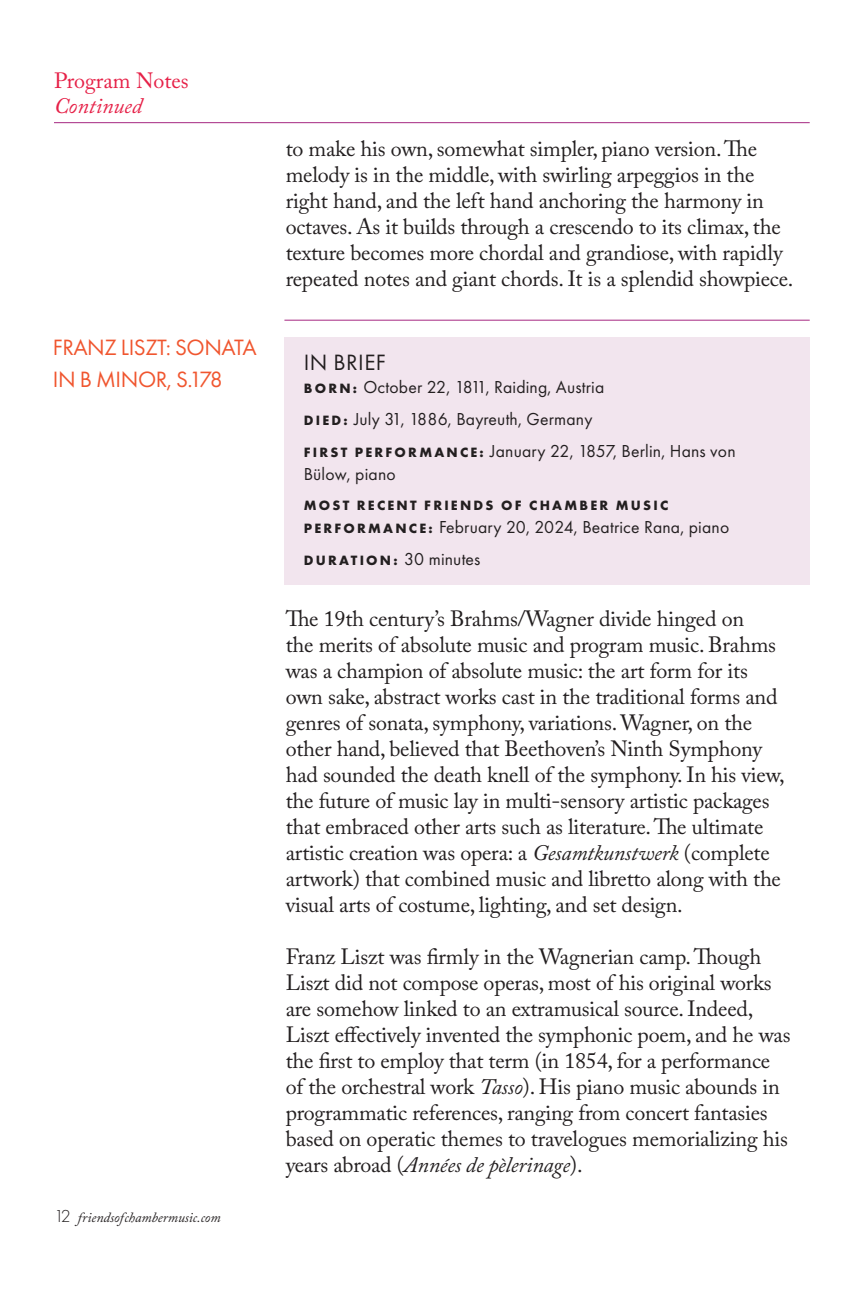
<style>
.page{position:relative;width:864px;height:1296px;background:#fff}
.page>*{position:absolute;margin:0;border:0;box-sizing:border-box;transform-origin:0 0}
.t1{font:23px/32px "Futura PT";letter-spacing:-.02em;color:#f0562f}
.t2{font:23px "Futura PT";letter-spacing:.02em;color:#231f20}
.t3{font:22px/26px "Adobe Caslon Pro";letter-spacing:-.01em;color:#231f20}
.t4{font:22px "Adobe Caslon Pro";color:#e62047}
.t5{font:italic 22px "Adobe Caslon Pro";color:#e62047}
.t6{font:18px/32px "Futura PT";letter-spacing:.01em;color:#231f20}
.t7{font:700 14px "Futura PT";letter-spacing:.16em;color:#231f20}
.t8{font:italic 14px "Adobe Caslon Pro";color:#231f20}
.s1{font-family:"Futura PT";font-weight:300;font-style:normal;font-size:18px}
.s2{font-weight:700;font-size:14px}
.s3{font-weight:400;font-size:18px}
.s4{font-style:italic}
</style>
<div class="page">
<hr style="left:54px;top:122px;width:756px;height:1px;background:#a62882">
<div style="left:284px;top:337px;width:526px;height:248px;background:#f2e5ee"></div>
<hr style="left:284px;top:320px;width:526px;height:1px;background:#a62882">
<p class="t4" style="left:54px;top:68px;width:136px">Program Notes</p>
<p class="t5" style="left:54px;top:93px;width:90px">Continued</p>
<p class="t1" style="left:53px;top:331px;width:206px">FRANZ LISZT: SONATA<br>IN B MINOR, S.178</p>
<p class="t8" style="left:54px;top:1209px;width:168px"><span class="s1">12</span> friendsofchambermusic.com</p>
<p class="t3" style="left:286px;top:135px;width:509px">to make his own, somewhat simpler, piano version. The melody is in the middle, with swirling arpeggios in the right hand, and the left hand anchoring the harmony in octaves. As it builds through a crescendo to its climax, the texture becomes more chordal and grandiose, with rapidly repeated notes and giant chords. It is a splendid showpiece.</p>
<p class="t2" style="left:304px;top:349px;width:84px">IN BRIEF</p>
<p class="t6" style="left:304px;top:371px;width:433px"><span class="s2">BORN:</span> October 22, 1811, Raiding, Austria<br><span class="s2">DIED:</span> July 31, 1886, Bayreuth, Germany<br><span class="s2">FIRST PERFORMANCE:</span> January 22, 1857, Berlin, Hans von</p>
<p class="t6" style="left:304px;top:458px;width:94px">Bülow, piano</p>
<p class="t7" style="left:304px;top:496px;width:366px">MOST RECENT FRIENDS OF CHAMBER MUSIC</p>
<p class="t6" style="left:304px;top:511px;width:427px"><span class="s2">PERFORMANCE:</span> February 20, 2024, Beatrice Rana, piano</p>
<p class="t7" style="left:304px;top:551px;width:178px">DURATION: <span class="s3">30 minutes</span></p>
<p class="t3" style="left:286px;top:605px;width:500px">The 19th century’s Brahms/Wagner divide hinged on<br>the merits of absolute music and program music. Brahms was a champion of absolute music: the art form for its own sake, abstract works cast in the traditional forms and genres of sonata, symphony, variations. Wagner, on the other hand, believed that Beethoven’s Ninth Symphony had sounded the death knell of the symphony. In his view, the future of music lay in multi-sensory artistic packages that embraced other arts such as literature. The ultimate artistic creation was opera: a <span class="s4">Gesamtkunstwerk</span> (complete artwork) that combined music and libretto along with the visual arts of costume, lighting, and set design.</p>
<p class="t3" style="left:286px;top:943px;width:506px">Franz Liszt was firmly in the Wagnerian camp. Though Liszt did not compose operas, most of his original works are somehow linked to an extramusical source. Indeed, Liszt effectively invented the symphonic poem, and he was the first to employ that term (in 1854, for a performance of the orchestral work <span class="s4">Tasso</span>). His piano music abounds in programmatic references, ranging from concert fantasies based on operatic themes to travelogues memorializing his years abroad (<span class="s4">Années de pèlerinage</span>).</p>
</div>
